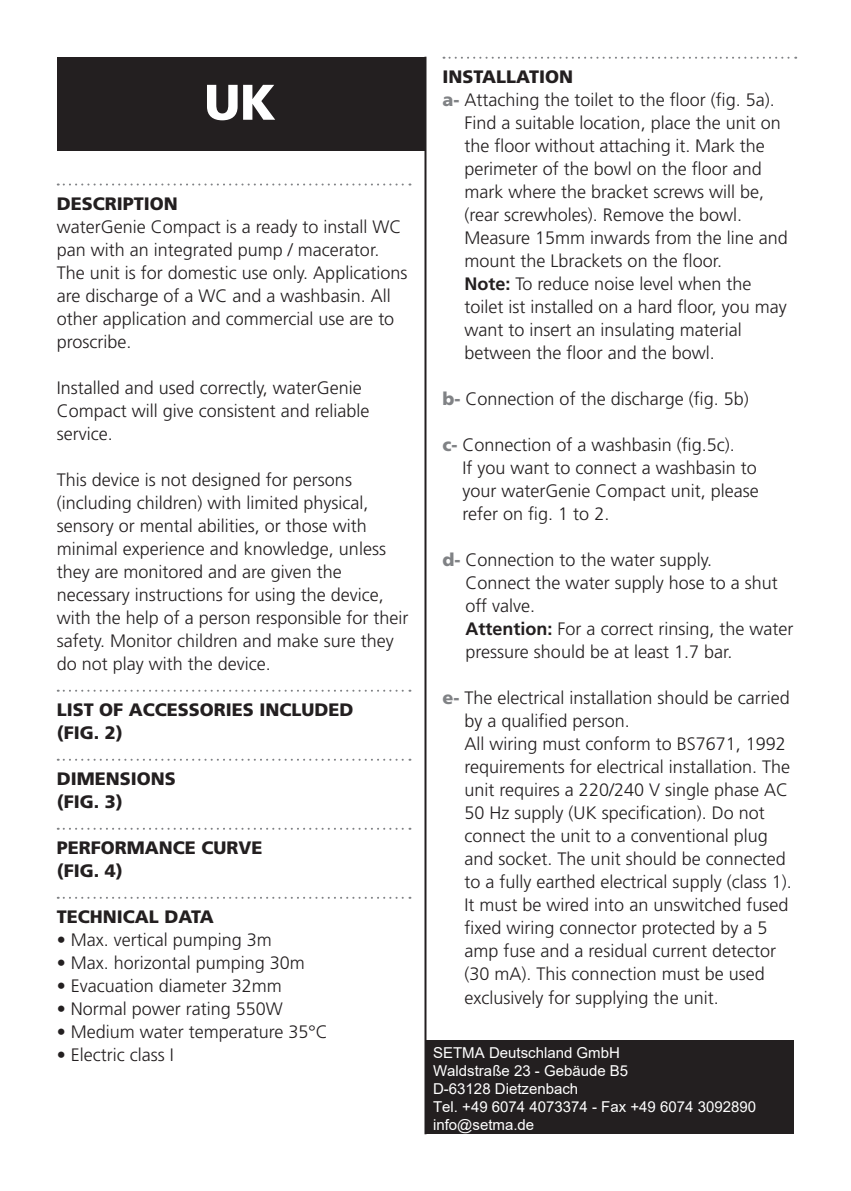
<style>
.page{position:relative;width:851px;height:1191px;background:#fff}
.page>*{position:absolute;margin:0;border:0;box-sizing:border-box;transform-origin:0 0}
.t1{font:900 50px "Frutiger LT Std";color:#fff}
.t2{font:300 18px/23px "Frutiger LT Std";color:#231f20}
.t3{font:900 18px/23px "Frutiger LT Std";color:#231f20}
.t4{font:15px/18.2px "Arial";color:#fff}
.s1{font-weight:900;color:#808285}
.s2{font-weight:700}
</style>
<div class="page">
<hr style="left:424px;top:57px;width:2px;height:1077px;background:#231f20">
<div style="left:426px;top:1040px;width:368px;height:94px;background:#231f20"></div>
<div style="left:57px;top:57px;width:368px;height:93px;background:#231f20"></div>
<svg style="left:58px;top:183px;width:352px;height:2px"></svg>
<svg style="left:58px;top:689px;width:352px;height:2px"></svg>
<svg style="left:58px;top:758px;width:352px;height:2px"></svg>
<svg style="left:58px;top:827px;width:352px;height:2px"></svg>
<svg style="left:58px;top:896px;width:352px;height:2px"></svg>
<svg style="left:443px;top:57px;width:353px;height:2px"></svg>
<h1 class="t1" style="left:204px;top:72px;width:36px">UK</h1>
<p class="t3" style="left:57px;top:192px;width:123px">DESCRIPTION</p>
<p class="t2" style="left:57px;top:215px;width:352px">waterGenie Compact is a ready to install WC pan with an integrated pump / macerator.<br>The unit is for domestic use only. Applications are discharge of a WC and a washbasin. All other application and commercial use are to proscribe.</p>
<p class="t2" style="left:57px;top:376px;width:314px">Installed and used correctly, waterGenie<br>Compact will give consistent and reliable service.</p>
<p class="t2" style="left:57px;top:468px;width:353px">This device is not designed for persons (including children) with limited physical, sensory or mental abilities, or those with minimal experience and knowledge, unless they are monitored and are given the necessary instructions for using the device, with the help of a person responsible for their safety. Monitor children and make sure they do not play with the device.</p>
<p class="t3" style="left:57px;top:698px;width:86px">LIST OF ACCE</p>
<p class="t3" style="left:178px;top:698px;width:150px">SSORIES INCLUDED</p>
<p class="t3" style="left:57px;top:721px;width:68px">(FIG . 2)</p>
<p class="t3" style="left:57px;top:767px;width:121px">DIMENSIONS (FIG . 3)</p>
<p class="t3" style="left:57px;top:836px;width:205px">PE RFORMANCE CURVE (FIG . 4)</p>
<p class="t3" style="left:57px;top:905px;width:13px">TECH</p>
<p class="t3" style="left:103px;top:905px;width:110px">NICA L DATA</p>
<p class="t2" style="left:57px;top:928px;width:217px">• Max. vertical pumping 3m</p>
<p class="t2" style="left:57px;top:951px;width:250px">• Max. horizontal pumping 30m</p>
<p class="t2" style="left:57px;top:974px;width:227px">• Evacuation diameter 32mm</p>
<p class="t2" style="left:57px;top:997px;width:228px">• Normal power rating 550W</p>
<p class="t2" style="left:57px;top:1020px;width:272px">• Medium water temperature 35°C</p>
<p class="t2" style="left:57px;top:1043px;width:118px">• Electric class I</p>
<p class="t3" style="left:442px;top:65px;width:132px">INSTALLATION</p>
<p class="t2" style="left:442px;top:89px;width:334px"><span class="s1">A-</span> Attaching the toilet to the floor (fig. 5a).</p>
<p class="t2" style="left:464px;top:112px;width:318px">Find a suitable location, place the unit on</p>
<p class="t2" style="left:464px;top:135px;width:301px">the floor without attaching it. Mark the</p>
<p class="t2" style="left:464px;top:158px;width:299px">perimeter of the bowl on the floor and</p>
<p class="t2" style="left:464px;top:181px;width:301px">mark where the bracket screws will be,</p>
<p class="t2" style="left:464px;top:204px;width:279px">(rear screwholes). Remove the bowl.</p>
<p class="t2" style="left:464px;top:227px;width:325px">Measure 15mm inwards from the line and</p>
<p class="t2" style="left:464px;top:250px;width:259px">mount the Lbrackets on the floor.</p>
<p class="t2" style="left:464px;top:273px;width:288px"><span class="s2">Note:</span> To reduce noise level when the</p>
<p class="t2" style="left:464px;top:296px;width:324px">toilet ist installed on a hard floor, you may</p>
<p class="t2" style="left:464px;top:319px;width:279px">want to insert an insulating material</p>
<p class="t2" style="left:464px;top:342px;width:252px">between the floor and the bowl.</p>
<p class="t2" style="left:442px;top:388px;width:308px"><span class="s1">B-</span> Connection of the discharge (fig. 5b)</p>
<p class="t2" style="left:462px;top:434px;width:298px;text-indent:-20px"><span class="s1">C-</span> Connection of a washbasin (fig.5c).<br>If you want to connect a washbasin to your waterGenie Compact unit, please refer on fig. 1 to 2.</p>
<p class="t2" style="left:465px;top:549px;width:329px;text-indent:-23px"><span class="s1">D-</span> Connection to the water supply.<br>Connect the water supply hose to a shut off valve.<br><span class="s2">Attention:</span> For a correct rinsing, the water pressure should be at least 1.7 bar.</p>
<p class="t2" style="left:464px;top:687px;width:329px;text-indent:-22px"><span class="s1">E-</span> The electrical installation should be carried by a qualified person.<br>All wiring must conform to BS7671, 1992 requirements for electrical installation. The unit requires a 220/240 V single phase AC 50 Hz supply (UK specification). Do not connect the unit to a conventional plug and socket. The unit should be connected to a fully earthed electrical supply (class 1).<br>It must be wired into an unswitched fused fixed wiring connector protected by a 5 amp fuse and a residual current detector (30 mA). This connection must be used exclusively for supplying the unit.</p>
<p class="t4" style="left:433px;top:1043px;width:324px">SETMA Deutschland GmbH<br>Waldstraße 23 - Gebäude B5<br>D-63128 Dietzenbach<br>Tel. +49 6074 4073374 - Fax +49 6074 3092890 info@setma.de</p>
</div>
